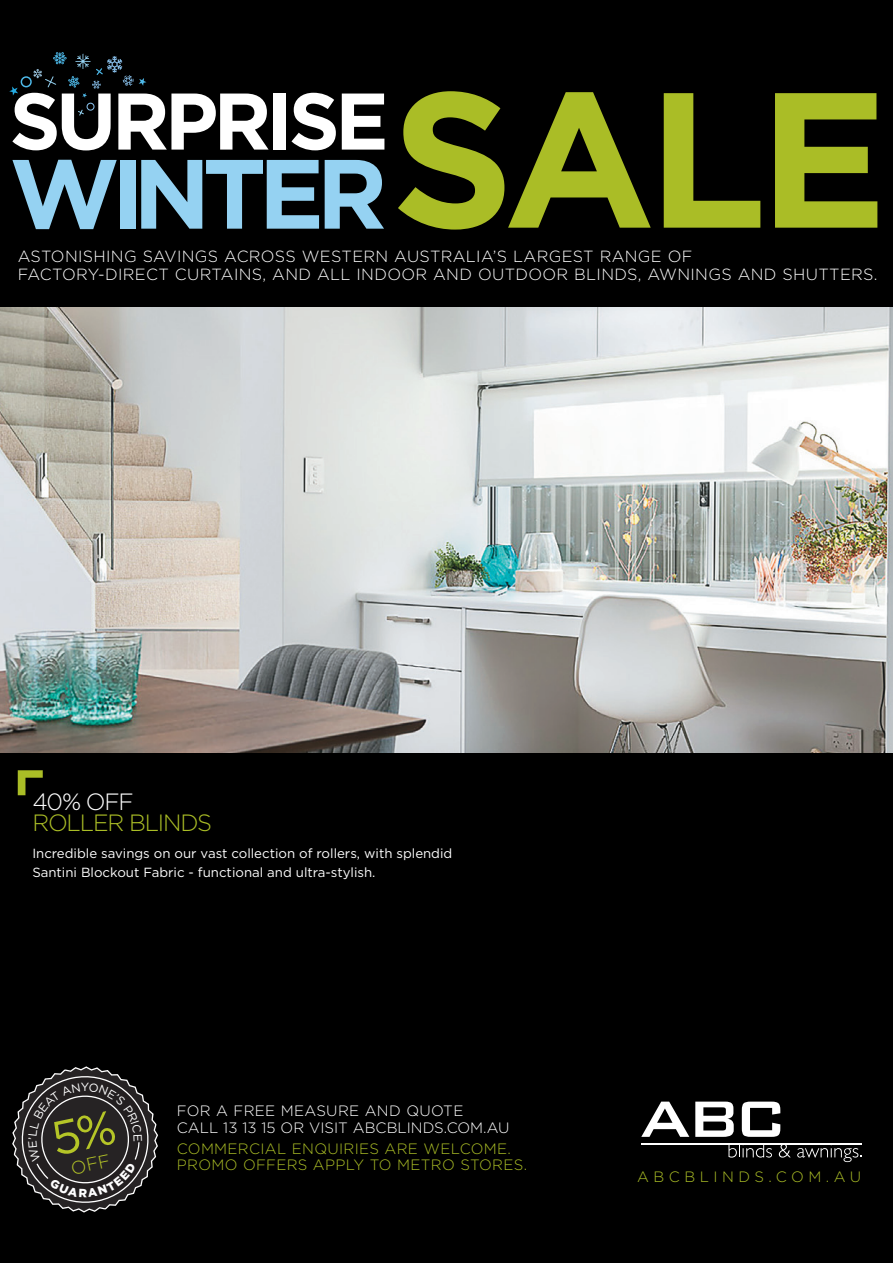
<style>
.page{position:relative;width:893px;height:1263px;background:#000}
.page>*{position:absolute;margin:0;border:0;box-sizing:border-box;transform-origin:0 0}
.t1{font:700 192.15px "Gotham";color:#aabd26}
.t2{font:700 98.25px "Gotham";letter-spacing:-.08em;color:#95d2f2}
.t3{font:700 80.1px "Gotham";letter-spacing:-.06em;color:#fff}
.t4{font:300 23.55px "Gotham";letter-spacing:-.05em;color:#aabd26}
.t5{font:300 23.55px "Gotham";color:#fff}
.t6{font:300 16.2px/17.7px "Gotham";letter-spacing:.02em;color:#fff}
.t7{font:300 15px/16.5px "Gotham";letter-spacing:.02em;color:#aabd26}
.t8{font:300 15px/16.5px "Gotham";color:#fff}
.t9{font:300 15px "Gotham";letter-spacing:.3em;color:#aabd26}
.t10{font:13.2px/19px "Gotham";color:#fff}
.t11{font:11.85px "Gotham";color:#fff}
</style>
<div class="page">
<img style="left:0;top:307px;width:893px;height:445px">
<hr style="left:641px;top:1143px;width:220px;height:1px;background:#fff">
<svg style="left:641px;top:1101px;width:48px;height:36px"></svg>
<svg style="left:695px;top:1101px;width:39px;height:36px"></svg>
<svg style="left:742px;top:1101px;width:38px;height:36px"></svg>
<svg style="left:728px;top:1144px;width:44px;height:13px"></svg>
<svg style="left:779px;top:1144px;width:12px;height:13px"></svg>
<svg style="left:797px;top:1144px;width:64px;height:18px"></svg>
<svg style="left:18px;top:770px;width:25px;height:25px"></svg>
<div style="left:21px;top:76px;width:11px;height:11px;border:1px solid #4eb9e9;border-radius:50%"></div>
<div style="left:87px;top:103px;width:8px;height:8px;border:1px solid #85bbe5;border-radius:50%"></div>
<svg style="left:78px;top:109px;width:6px;height:7px"></svg>
<svg style="left:9px;top:86px;width:9px;height:10px"></svg>
<svg style="left:33px;top:52px;width:114px;height:46px"></svg>
<svg style="left:12px;top:1066px;width:146px;height:147px"></svg>
<h3 class="t3" style="left:9px;top:75px;width:381px">SURPRISE</h3>
<h2 class="t2" style="left:9px;top:137px;width:379px">WINTER</h2>
<h1 class="t1" style="left:391px;top:49px;width:498px">SALE</h1>
<p class="t6" style="left:18px;top:247px;width:861px">ASTONISHING SAVINGS ACROSS WESTERN AUSTRALIA’S LARGEST RANGE OF<br>FACTORY-DIRECT CURTAINS, AND ALL INDOOR AND OUTDOOR BLINDS, AWNINGS AND SHUTTERS.</p>
<h3 class="t5" style="left:32px;top:789px;width:103px">40% OFF</h3>
<h3 class="t4" style="left:32px;top:809px;width:181px">ROLLER BLINDS</h3>
<p class="t10" style="left:32px;top:844px;width:421px">Incredible savings on our vast collection of rollers, with splendid<br>Santini Blockout Fabric - functional and ultra-stylish.</p>
<p class="t11" style="left:81px;top:1080px;width:10px">Y</p>
<p class="t8" style="left:177px;top:1103px;width:334px">FOR A FREE MEASURE AND QUOTE<br>CALL 13 13 15 OR VISIT ABCBLINDS.COM.AU</p>
<p class="t7" style="left:177px;top:1140px;width:352px">COMMERCIAL ENQUIRIES ARE WELCOME.<br>PROMO OFFERS APPLY TO METRO STORES.</p>
<p class="t9" style="left:637px;top:1168px;width:225px">ABCBLINDS.COM.AU</p>
</div>
